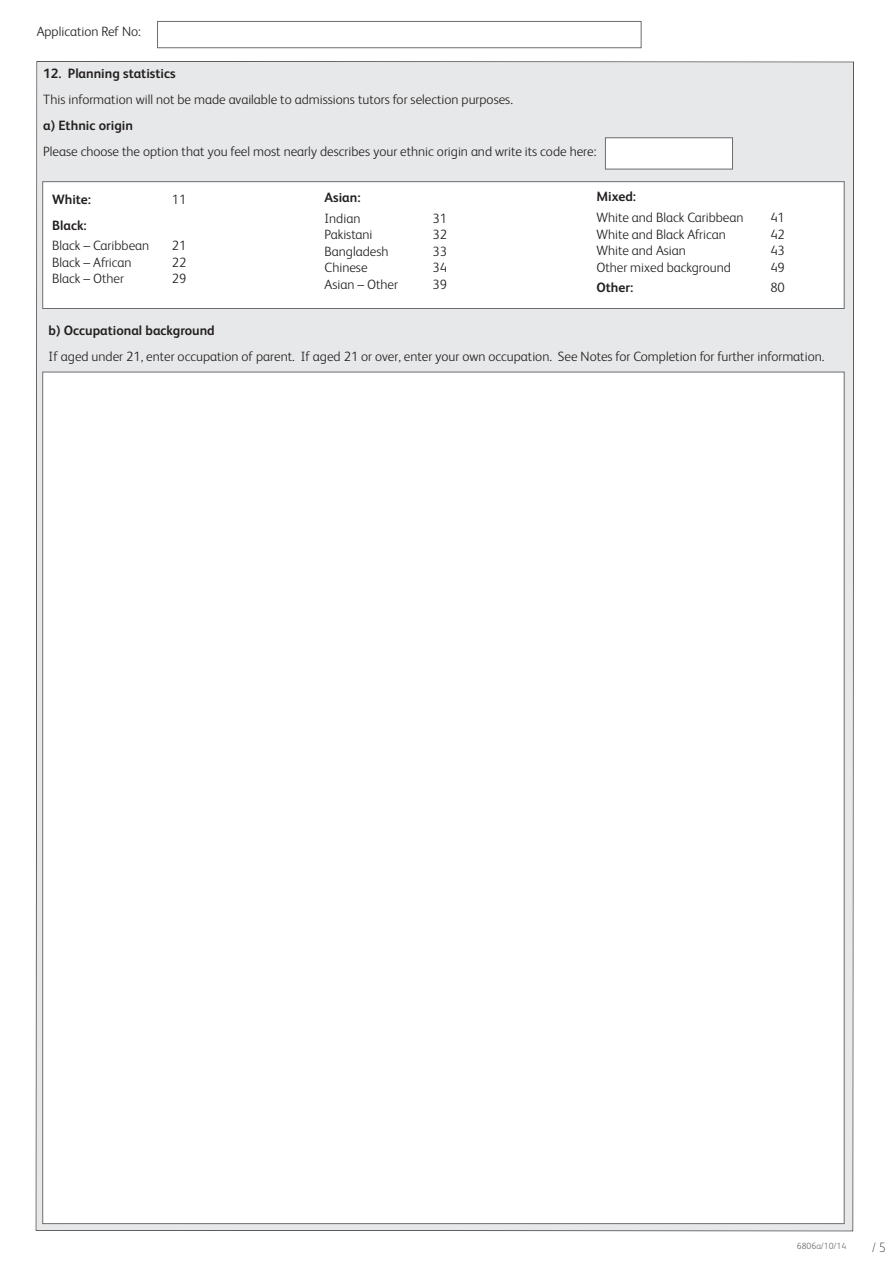
<style>
.page{position:relative;width:893px;height:1263px;background:#fff}
.page>*{position:absolute;margin:0;border:0;box-sizing:border-box;transform-origin:0 0}
.t1{font:300 13.5px "FS Albert";color:#231f20}
.t2{font:700 13.5px "FS Albert";color:#231f20}
.t3{font:100 13.5px "FS Albert";color:#231f20}
.t4{font:300 9px "FS Albert";color:#6c6d70}
</style>
<div class="page">
<div style="left:36px;top:62px;width:817px;height:1168px;background:#e7e8e9"></div>
<div style="left:43px;top:182px;width:801px;height:126px;background:#fff"></div>
<div style="left:43px;top:181px;width:801px;height:128px;border:1px solid #6c6d70"></div>
<div style="left:606px;top:138px;width:126px;height:31px;background:#fff"></div>
<div style="left:43px;top:372px;width:801px;height:851px;background:#fff"></div>
<div style="left:157px;top:21px;width:484px;height:27px;border:1px solid #6c6d70"></div>
<p class="t1" style="left:37px;top:27px;width:106px">Application Ref No:</p>
<p class="t2" style="left:43px;top:69px;width:134px">12. Planning statistics</p>
<p class="t1" style="left:43px;top:95px;width:471px">This information will not be made available to admissions tutors for selection purposes.</p>
<p class="t2" style="left:43px;top:121px;width:91px">a) Ethnic origin</p>
<p class="t1" style="left:43px;top:147px;width:555px">Please choose the option that you feel most nearly describes your ethnic origin and write its code here:</p>
<p class="t2" style="left:52px;top:194px;width:40px">White:</p>
<p class="t1" style="left:172px;top:195px;width:16px">11</p>
<p class="t2" style="left:52px;top:220px;width:36px">Black:</p>
<p class="t1" style="left:52px;top:241px;width:99px">Black – Caribbean</p>
<p class="t1" style="left:172px;top:241px;width:16px">21</p>
<p class="t1" style="left:52px;top:258px;width:81px">Black – African</p>
<p class="t1" style="left:172px;top:258px;width:16px">22</p>
<p class="t1" style="left:52px;top:274px;width:73px">Black – Other</p>
<p class="t1" style="left:172px;top:274px;width:16px">29</p>
<p class="t2" style="left:596px;top:192px;width:41px">Mixed:</p>
<p class="t1" style="left:596px;top:213px;width:149px">White and Black Caribbean</p>
<p class="t1" style="left:770px;top:213px;width:16px">41</p>
<p class="t1" style="left:596px;top:229px;width:131px">White and Black African</p>
<p class="t1" style="left:770px;top:229px;width:16px">42</p>
<p class="t1" style="left:596px;top:246px;width:91px">White and Asian</p>
<p class="t1" style="left:770px;top:246px;width:16px">43</p>
<p class="t1" style="left:596px;top:262px;width:136px">Other mixed background</p>
<p class="t1" style="left:770px;top:262px;width:16px">49</p>
<p class="t2" style="left:596px;top:283px;width:38px">Other:</p>
<p class="t1" style="left:770px;top:283px;width:16px">80</p>
<p class="t2" style="left:325px;top:193px;width:38px">Asian:</p>
<p class="t1" style="left:325px;top:214px;width:37px">Indian</p>
<p class="t1" style="left:433px;top:214px;width:16px">31</p>
<p class="t1" style="left:325px;top:230px;width:50px">Pakistani</p>
<p class="t1" style="left:433px;top:230px;width:16px">32</p>
<p class="t1" style="left:325px;top:247px;width:66px">Bangladesh</p>
<p class="t1" style="left:433px;top:247px;width:16px">33</p>
<p class="t1" style="left:325px;top:263px;width:45px">Chinese</p>
<p class="t1" style="left:433px;top:263px;width:16px">34</p>
<p class="t1" style="left:325px;top:280px;width:75px">Asian – Other</p>
<p class="t1" style="left:433px;top:280px;width:16px">39</p>
<p class="t2" style="left:49px;top:326px;width:168px">b) Occupational background</p>
<p class="t1" style="left:49px;top:352px;width:777px">If aged under 21, enter occupation of parent. If aged 21 or over, enter your own occupation. See Notes for Completion for further information.</p>
<p class="t4" style="left:797px;top:1242px;width:51px">6806a/10/14</p>
<p class="t3" style="left:872px;top:1243px;width:16px">/5</p>
</div>
